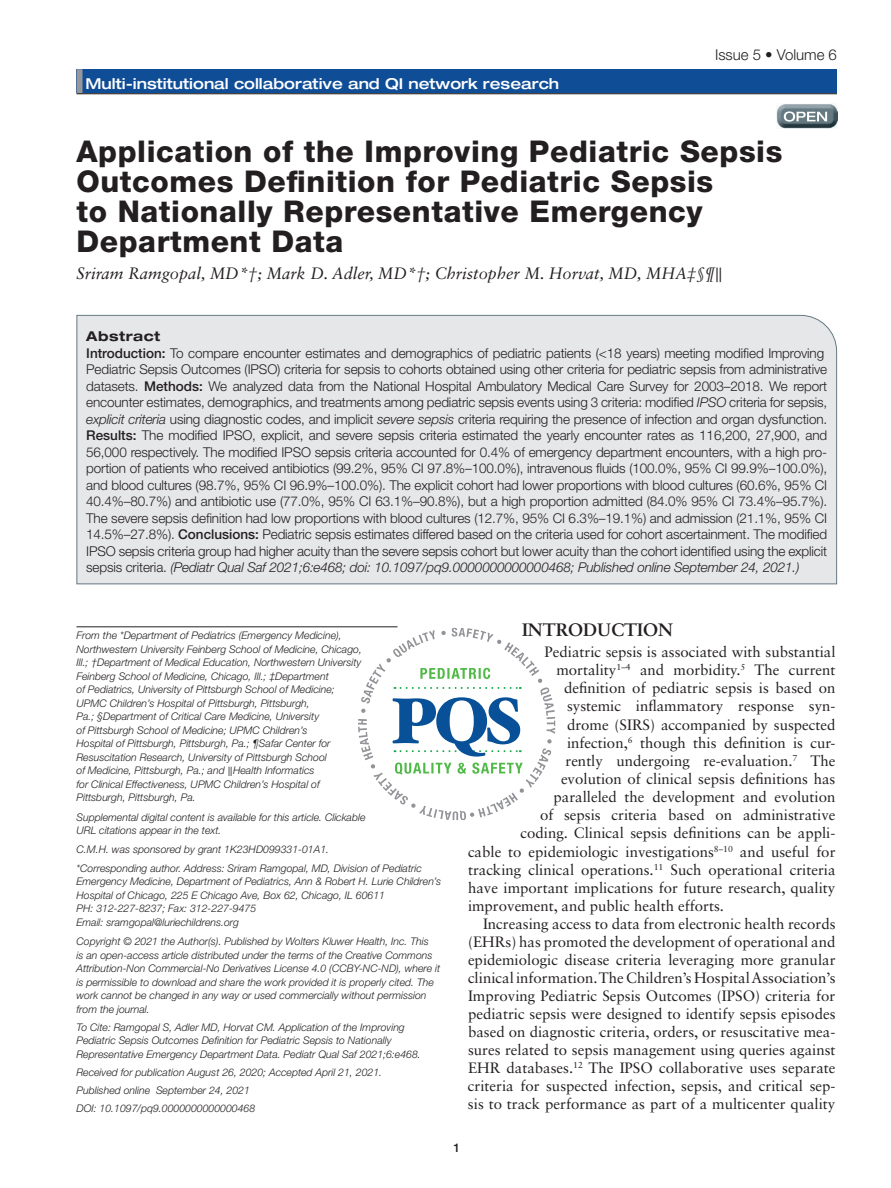
<style>
.page{position:relative;width:891px;height:1188px;background:#fff}
.page>*{position:absolute;margin:0;border:0;box-sizing:border-box;transform-origin:0 0}
.t1{font:800 30px/30px "Helvetica Neue LT Std";letter-spacing:.02em;color:#231f20}
.t2{font:700 18px "Sabon LT Std";color:#231f20}
.t3{font:italic 16.5px "Sabon LT Std";color:#231f20}
.t4{font:15px "Sabon LT Std";color:#231f20}
.t5{font:500 expanded 15px "Helvetica Neue LT Std";color:#fff}
.t6{font:300 15px "Helvetica Neue LT Std";color:#231f20}
.t7{font:300 13.5px/16.5px "Helvetica Neue LT Std";letter-spacing:-.01em;color:#231f20}
.t8{font:500 12px "Helvetica Neue LT Std";color:#231f20}
.t9{font:italic 300 10.5px/13.5px "Helvetica Neue LT Std";color:#231f20}
.s1{font-family:"STIX General";font-style:normal}
.s2{font-weight:700;font-stretch:expanded}
.s3{font-weight:500}
.s4{font-style:italic}
.s5{font-family:"STIX General";font-weight:400;font-style:normal}
</style>
<div class="page">
<img style="left:776px;top:104px;width:61px;height:25px">
<svg style="left:784px;top:111px;width:43px;height:11px"></svg>
<div style="left:76px;top:315px;width:761px;height:270px;background:#e6e7e9"></div>
<hr style="left:76px;top:626px;width:322px;height:1px;background:#231f20">
<svg style="left:358px;top:628px;width:197px;height:192px"></svg>
<div style="left:76px;top:69px;width:761px;height:24px;background:#0f4d96"></div>
<div style="left:76px;top:69px;width:6px;height:24px;background:#95979a"></div>
<hr style="left:76px;top:93px;width:761px;height:1px;background:#231f20">
<h3 class="t5" style="left:86px;top:74px;width:475px">Multi-institutional collaborative and QI network research</h3>
<h3 class="t6" style="left:715px;top:46px;width:123px">Issue 5 • Volume 6</h3>
<h1 class="t1" style="left:76px;top:136px;width:707px">Application of the Improving Pediatric Sepsis Outcomes Definition for Pediatric Sepsis<br>to Nationally Representative Emergency Department Data</h1>
<h3 class="t3" style="left:76px;top:264px;width:648px">Sriram Ramgopal, MD*†; Mark D. Adler, MD*†; Christopher M. Horvat, MD, MHA‡§¶<span class="s1">∥</span></h3>
<p class="t7" style="left:86px;top:328px;width:743px"><span class="s2">Abstract<br></span><span class="s3">Introduction:</span> To compare encounter estimates and demographics of pediatric patients (&lt;18 years) meeting modified Improving Pediatric Sepsis Outcomes (IPSO) criteria for sepsis to cohorts obtained using other criteria for pediatric sepsis from administrative datasets. <span class="s3">Methods:</span> We analyzed data from the National Hospital Ambulatory Medical Care Survey for 2003–2018. We report encounter estimates, demographics, and treatments among pediatric sepsis events using 3 criteria: modified <span class="s4">IPSO</span> criteria for sepsis, <span class="s4">explicit criteria</span> using diagnostic codes, and implicit <span class="s4">severe sepsis</span> criteria requiring the presence of infection and organ dysfunction.<br><span class="s3">Results:</span> The modified IPSO, explicit, and severe sepsis criteria estimated the yearly encounter rates as 116,200, 27,900, and 56,000 respectively. The modified IPSO sepsis criteria accounted for 0.4% of emergency department encounters, with a high pro&shy;portion of patients who received antibiotics (99.2%, 95% CI 97.8%–100.0%), intravenous fluids (100.0%, 95% CI 99.9%–100.0%), and blood cultures (98.7%, 95% CI 96.9%–100.0%). The explicit cohort had lower proportions with blood cultures (60.6%, 95% CI 40.4%–80.7%) and antibiotic use (77.0%, 95% CI 63.1%–90.8%), but a high proportion admitted (84.0% 95% CI 73.4%–95.7%).<br>The severe sepsis definition had low proportions with blood cultures (12.7%, 95% CI 6.3%–19.1%) and admission (21.1%, 95% CI 14.5%–27.8%). <span class="s3">Conclusions:</span> Pediatric sepsis estimates differed based on the criteria used for cohort ascertainment. The modified IPSO sepsis criteria group had higher acuity than the severe sepsis cohort but lower acuity than the cohort identified using the explicit sepsis criteria. <span class="s4">(Pediatr Qual Saf 2021;6:e468; doi: 10.1097/pq9.0000000000000468; Published online September 24, 2021.)</span></p>
<p class="t9" style="left:76px;top:629px;width:287px">From the *Department of Pediatrics (Emergency Medicine), Northwestern University Feinberg School of Medicine, Chicago, Ill.; †Department of Medical Education, Northwestern University Feinberg School of Medicine, Chicago, Ill.; ‡Department<br>of Pediatrics, University of Pittsburgh School of Medicine; UPMC Children’s Hospital of Pittsburgh, Pittsburgh,<br>Pa.; §Department of Critical Care Medicine, University<br>of Pittsburgh School of Medicine; UPMC Children’s<br>Hospital of Pittsburgh, Pittsburgh, Pa.; ¶Safar Center for Resuscitation Research, University of Pittsburgh School<br>of Medicine, Pittsburgh, Pa.; and <span class="s5">∥</span>Health Informatics<br>for Clinical Effectiveness, UPMC Children’s Hospital of Pittsburgh, Pittsburgh, Pa.</p>
<p class="t9" style="left:76px;top:810px;width:291px">Supplemental digital content is available for this article. Clickable<br>URL citations appear in the text.</p>
<p class="t9" style="left:76px;top:840px;width:347px;line-height:18.8px">C.M.H. was sponsored by grant 1K23HD099331-01A1.<br>*Corresponding author. Address: Sriram Ramgopal, MD, Division of Pediatric</p>
<p class="t9" style="left:76px;top:875px;width:366px">Emergency Medicine, Department of Pediatrics, Ann &amp; Robert H. Lurie Children’s Hospital of Chicago, 225 E Chicago Ave, Box 62, Chicago, IL 60611<br>PH: 312-227-8237; Fax: 312-227-9475<br>Email: sramgopal@luriechildrens.org</p>
<p class="t9" style="left:76px;top:935px;width:365px">Copyright © 2021 the Author(s). Published by Wolters Kluwer Health, Inc. This<br>is an open-access article distributed under the terms of the Creative Commons Attribution-Non Commercial-No Derivatives License 4.0 (CCBY-NC-ND), where it is permissible to download and share the work provided it is properly cited. The work cannot be changed in any way or used commercially without permission from the journal.</p>
<p class="t9" style="left:76px;top:1020px;width:346px">To Cite: Ramgopal S, Adler MD, Horvat CM. Application of the Improving<br>Pediatric Sepsis Outcomes Definition for Pediatric Sepsis to Nationally<br>Representative Emergency Department Data. Pediatr Qual Saf 2021;6:e468.</p>
<p class="t9" style="left:76px;top:1063px;width:307px;line-height:18px">Received for publication August 26, 2020; Accepted April 21, 2021.<br>Published online September 24, 2021<br>DOI: 10.1097/pq9.0000000000000468</p>
<h2 class="t2" style="left:522px;top:618px;width:153px">INTRODUCTION</h2>
<h3 class="t4" style="left:544px;top:643px;width:293px">Pediatric sepsis is associated with substantial</h3>
<h3 class="t4" style="left:556px;top:661px;width:280px">mortality<sup>1–4</sup> and morbidity.<sup>5</sup> The current</h3>
<h3 class="t4" style="left:564px;top:679px;width:273px">definition of pediatric sepsis is based on</h3>
<h3 class="t4" style="left:567px;top:697px;width:270px">systemic inflammatory response syn-</h3>
<h3 class="t4" style="left:567px;top:715px;width:270px">drome (SIRS) accompanied by suspected</h3>
<h3 class="t4" style="left:567px;top:734px;width:270px">infection,<sup>6</sup> though this definition is cur-</h3>
<h3 class="t4" style="left:566px;top:752px;width:272px">rently undergoing re-evaluation.<sup>7</sup> The</h3>
<h3 class="t4" style="left:561px;top:770px;width:276px">evolution of clinical sepsis definitions has</h3>
<h3 class="t4" style="left:554px;top:788px;width:283px">paralleled the development and evolution</h3>
<h3 class="t4" style="left:540px;top:806px;width:297px">of sepsis criteria based on administrative</h3>
<h3 class="t4" style="left:521px;top:824px;width:316px">coding. Clinical sepsis definitions can be appli-</h3>
<h3 class="t4" style="left:468px;top:842px;width:369px">cable to epidemiologic investigations<sup>8–10</sup> and useful for</h3>
<h3 class="t4" style="left:468px;top:861px;width:369px">tracking clinical operations.<sup>11</sup> Such operational criteria</h3>
<h3 class="t4" style="left:468px;top:879px;width:369px">have important implications for future research, quality</h3>
<h3 class="t4" style="left:468px;top:897px;width:258px">improvement, and public health efforts.</h3>
<h3 class="t4" style="left:483px;top:915px;width:354px">Increasing access to data from electronic health records</h3>
<h3 class="t4" style="left:468px;top:933px;width:369px">(EHRs) has promoted the development of operational and</h3>
<h3 class="t4" style="left:468px;top:951px;width:369px">epidemiologic disease criteria leveraging more granular</h3>
<h3 class="t4" style="left:468px;top:969px;width:369px">clinical information. The Children’s Hospital Association’s</h3>
<h3 class="t4" style="left:468px;top:987px;width:369px">Improving Pediatric Sepsis Outcomes (IPSO) criteria for</h3>
<h3 class="t4" style="left:468px;top:1005px;width:369px">pediatric sepsis were designed to identify sepsis episodes</h3>
<h3 class="t4" style="left:468px;top:1023px;width:369px">based on diagnostic criteria, orders, or resuscitative mea-</h3>
<h3 class="t4" style="left:468px;top:1041px;width:369px">sures related to sepsis management using queries against</h3>
<h3 class="t4" style="left:468px;top:1059px;width:369px">EHR databases.<sup>12</sup> The IPSO collaborative uses separate</h3>
<h3 class="t4" style="left:468px;top:1077px;width:369px">criteria for suspected infection, sepsis, and critical sep-</h3>
<h3 class="t4" style="left:468px;top:1095px;width:369px">sis to track performance as part of a multicenter quality</h3>
<p class="t8" style="left:453px;top:1140px;width:8px">1</p>
</div>
